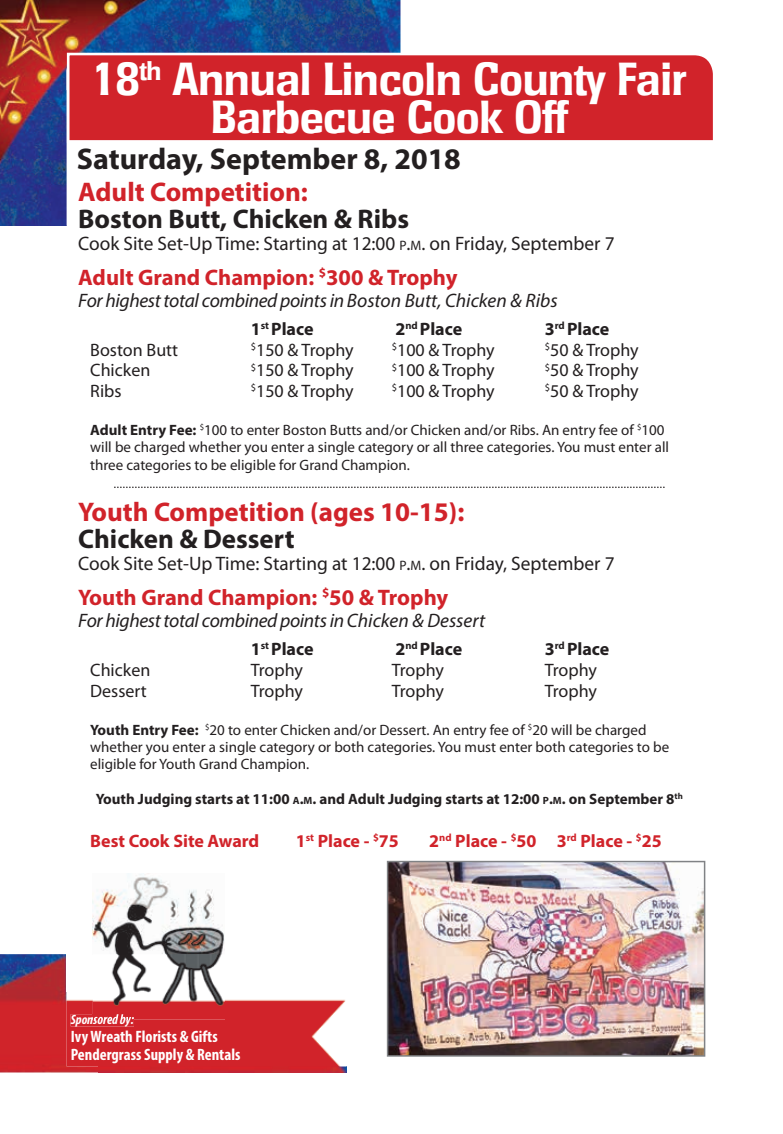
<style>
.page{position:relative;width:783px;height:1134px;background:#fff}
.page>*{position:absolute;margin:0;border:0;box-sizing:border-box;transform-origin:0 0}
.t1{font:45px/37.5px "Corvette GLS";color:#fff;text-align:center;scale:.9 1}
.t2{font:700 30px "Myriad Pro";color:#231f20}
.t3{font:700 27px "Myriad Pro";color:#d1232a}
.t4{font:700 27px "Myriad Pro";color:#231f20}
.t5{font:700 22.5px "Myriad Pro";color:#d1232a}
.t6{font:19.5px "Myriad Pro";color:#231f20}
.t7{font:italic 19.5px "Myriad Pro";letter-spacing:-.02em;color:#231f20}
.t8{font:18px "Myriad Pro";color:#231f20}
.t9{font:700 18px "Myriad Pro";color:#d1232a}
.t10{font:700 18px "Myriad Pro";color:#231f20}
.t11{font:700 condensed 16.5px/18px "Myriad Pro";color:#fff}
.t12{font:15px/17.2px "Myriad Pro";color:#231f20}
.t13{font:700 15px "Myriad Pro";color:#231f20}
.t14{font:italic 700 condensed 13.5px "Myriad Pro";color:#fff}
.s1{font-size:13.65px}
.s2{font-style:inherit}
.s3{font-weight:700}
.s4{font-size:10.5px}
</style>
<div class="page">
<img style="left:0;top:0;width:400px;height:90px">
<img style="left:0;top:90px;width:67px;height:136px">
<div style="left:67px;top:53px;width:646px;height:88px;background:#d1232a"></div>
<svg style="left:114px;top:487px;width:551px;height:1px"></svg>
<img style="left:387px;top:861px;width:318px;height:196px">
<img style="left:0;top:954px;width:99px;height:118px">
<img style="left:99px;top:1066px;width:248px;height:6px">
<img style="left:67px;top:992px;width:279px;height:74px">
<img style="left:67px;top:954px;width:26px;height:38px">
<img style="left:71px;top:1014px;width:63px;height:12px">
<img style="left:93px;top:873px;width:132px;height:146px">
<img style="left:93px;top:1014px;width:41px;height:5px">
<h1 class="t1" style="left:93px;top:61px;width:660px">18<sup>th</sup> Annual Lincoln County Fair<br>Barbecue Cook Off</h1>
<h2 class="t2" style="left:77px;top:140px;width:386px">Saturday, September 8, 2018</h2>
<h3 class="t3" style="left:78px;top:174px;width:231px">Adult Competition:</h3>
<h3 class="t4" style="left:78px;top:201px;width:332px">Boston Butt, Chicken &amp; Ribs</h3>
<h3 class="t6" style="left:78px;top:232px;width:538px">Cook Site Set-Up Time: Starting at 12:00 <span class="s1">P</span><span class="s2">.</span><span class="s1">M</span><span class="s2">.</span> on Friday, September 7</h3>
<h3 class="t5" style="left:78px;top:263px;width:381px">Adult Grand Champion: <sup>$</sup>300 &amp; Trophy</h3>
<h3 class="t7" style="left:78px;top:289px;width:481px">For highest total combined points in Boston Butt, Chicken &amp; Ribs</h3>
<p class="t10" style="left:251px;top:317px;width:64px">1<sup>st</sup> Place</p>
<p class="t10" style="left:395px;top:317px;width:68px">2<sup>nd</sup> Place</p>
<p class="t10" style="left:545px;top:317px;width:66px">3<sup>rd</sup> Place</p>
<p class="t8" style="left:90px;top:339px;width:89px">Boston Butt</p>
<p class="t8" style="left:251px;top:339px;width:105px"><sup>$</sup>150 &amp; Trophy</p>
<p class="t8" style="left:392px;top:339px;width:105px"><sup>$</sup>100 &amp; Trophy</p>
<p class="t8" style="left:545px;top:339px;width:95px"><sup>$</sup>50 &amp; Trophy</p>
<p class="t8" style="left:90px;top:359px;width:62px">Chicken</p>
<p class="t8" style="left:251px;top:359px;width:105px"><sup>$</sup>150 &amp; Trophy</p>
<p class="t8" style="left:392px;top:359px;width:105px"><sup>$</sup>100 &amp; Trophy</p>
<p class="t8" style="left:545px;top:359px;width:95px"><sup>$</sup>50 &amp; Trophy</p>
<p class="t8" style="left:90px;top:380px;width:33px">Ribs</p>
<p class="t8" style="left:251px;top:380px;width:105px"><sup>$</sup>150 &amp; Trophy</p>
<p class="t8" style="left:392px;top:380px;width:105px"><sup>$</sup>100 &amp; Trophy</p>
<p class="t8" style="left:545px;top:380px;width:95px"><sup>$</sup>50 &amp; Trophy</p>
<p class="t12" style="left:90px;top:421px;width:580px"><span class="s3">Adult Entry Fee:</span> <sup>$</sup>100 to enter Boston Butts and/or Chicken and/or Ribs. An entry fee of <sup>$</sup>100 will be charged whether you enter a single category or all three categories. You must enter all three categories to be eligible for Grand Champion.</p>
<h3 class="t3" style="left:78px;top:494px;width:388px">Youth Competition (ages 10-15):</h3>
<h3 class="t4" style="left:78px;top:521px;width:218px">Chicken &amp; Dessert</h3>
<h3 class="t6" style="left:78px;top:552px;width:538px">Cook Site Set-Up Time: Starting at 12:00 <span class="s1">P</span><span class="s2">.</span><span class="s1">M</span><span class="s2">.</span> on Friday, September 7</h3>
<h3 class="t5" style="left:78px;top:583px;width:372px">Youth Grand Champion: <sup>$</sup>50 &amp; Trophy</h3>
<h3 class="t7" style="left:78px;top:609px;width:409px">For highest total combined points in Chicken &amp; Dessert</h3>
<p class="t10" style="left:251px;top:637px;width:64px">1<sup>st</sup> Place</p>
<p class="t10" style="left:395px;top:637px;width:68px">2<sup>nd</sup> Place</p>
<p class="t10" style="left:545px;top:637px;width:66px">3<sup>rd</sup> Place</p>
<p class="t8" style="left:90px;top:659px;width:62px">Chicken</p>
<p class="t8" style="left:251px;top:659px;width:54px">Trophy</p>
<p class="t8" style="left:392px;top:659px;width:54px">Trophy</p>
<p class="t8" style="left:545px;top:659px;width:54px">Trophy</p>
<p class="t8" style="left:90px;top:679px;width:58px">Dessert</p>
<p class="t8" style="left:251px;top:679px;width:54px">Trophy</p>
<p class="t8" style="left:392px;top:679px;width:54px">Trophy</p>
<p class="t8" style="left:545px;top:679px;width:54px">Trophy</p>
<p class="t12" style="left:90px;top:721px;width:581px"><span class="s3">Youth Entry Fee:</span> <sup>$</sup>20 to enter Chicken and/or Dessert. An entry fee of <sup>$</sup>20 will be charged whether you enter a single category or both categories. You must enter both categories to be eligible for Youth Grand Champion.</p>
<p class="t13" style="left:96px;top:789px;width:589px">Youth Judging starts at 11:00 <span class="s4">A</span><span class="s2">.</span><span class="s4">M</span><span class="s2">.</span> and Adult Judging starts at 12:00 <span class="s4">P</span><span class="s2">.</span><span class="s4">M</span><span class="s2">.</span> on September 8<sup>th</sup></p>
<p class="t9" style="left:90px;top:830px;width:171px">Best Cook Site Award</p>
<p class="t9" style="left:296px;top:830px;width:105px">1<sup>st</sup> Place - <sup>$</sup>75</p>
<p class="t9" style="left:429px;top:830px;width:234px">2<sup>nd</sup> Place - <sup>$</sup>50 3<sup>rd</sup> Place - <sup>$</sup>25</p>
<p class="t14" style="left:71px;top:1011px;width:65px">Sponsored by:</p>
<p class="t11" style="left:71px;top:1027px;width:171px">Ivy Wreath Florists &amp; Gifts<br>Pendergrass Supply &amp; Rentals</p>
</div>
